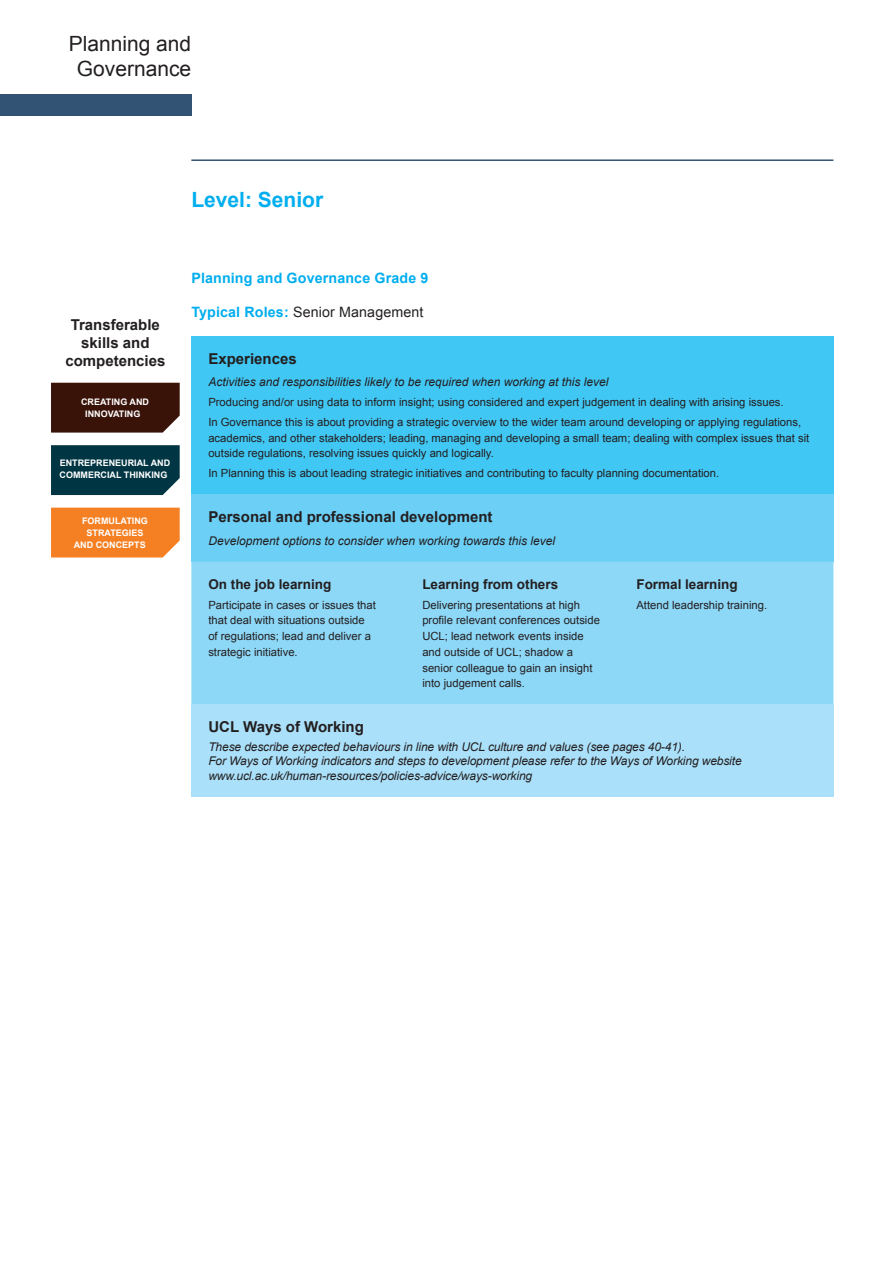
<style>
.page{position:relative;width:893px;height:1263px;background:#fff}
.page>*{position:absolute;margin:0;border:0;box-sizing:border-box;transform-origin:0 0}
.t1{font:21px/25.2px "Arial";color:#231f20;text-align:center}
.t2{font:700 21px "Arial";color:#00aeef}
.t3{font:700 15px/18px "Arial";color:#231f20;text-align:center}
.t4{font:14.25px "Arial";letter-spacing:.01em;color:#231f20}
.t5{font:700 14.25px "Arial";letter-spacing:.01em;color:#00aeef}
.t6{font:700 13.5px "Arial";color:#231f20}
.t7{font:italic 12px/14.4px "Arial";letter-spacing:-.01em;color:#231f20}
.t8{font:11.25px/15.8px "Arial";color:#231f20}
.t9{font:700 9px/12px "Arial";color:#fff;text-align:center}
.s1{font-weight:700;color:#00aeef}
</style>
<div class="page">
<hr style="left:191px;top:159px;width:642px;height:2px;background:#325373">
<div style="left:0;top:95px;width:191px;height:21px;background:#325373"></div>
<div style="left:191px;top:336px;width:642px;height:158px;background:#40c7f4"></div>
<div style="left:191px;top:494px;width:642px;height:68px;background:#6bcff6"></div>
<div style="left:191px;top:562px;width:642px;height:142px;background:#8dd7f7"></div>
<div style="left:191px;top:704px;width:642px;height:93px;background:#aae0f9"></div>
<div style="left:51px;top:508px;width:129px;height:49px;background:#f58023"></div>
<div style="left:51px;top:383px;width:129px;height:50px;background:#391208"></div>
<div style="left:51px;top:445px;width:129px;height:50px;background:#003543"></div>
<h1 class="t1" style="left:69px;top:31px;width:124px">Planning and<br>Governance</h1>
<h1 class="t2" style="left:191px;top:185px;width:133px">Level: Senior</h1>
<h2 class="t3" style="left:65px;top:316px;width:102px">Transferable skills and competencies</h2>
<p class="t9" style="left:81px;top:396px;width:69px">CREATING AND<br>INNOVATING</p>
<p class="t9" style="left:60px;top:457px;width:112px;text-align:left">ENTREPRENEURIAL AND<br>COMMERCIAL THINKING</p>
<p class="t9" style="left:82px;top:515px;width:67px">FORMULATING</p>
<p class="t9" style="left:87px;top:527px;width:58px">STRATEGIES</p>
<p class="t9" style="left:74px;top:539px;width:73px">AND CONCEPTS</p>
<p class="t5" style="left:191px;top:269px;width:239px">Planning and Governance Grade 9</p>
<p class="t4" style="left:191px;top:303px;width:234px"><span class="s1">Typical Roles:</span> Senior Management</p>
<h2 class="t3" style="left:208px;top:350px;width:90px">Experiences</h2>
<p class="t7" style="left:208px;top:375px;width:402px">Activities and responsibilities likely to be required when working at this level</p>
<p class="t8" style="left:208px;top:392px;width:594px;line-height:20px">Producing and/or using data to inform insight; using considered and expert judgement in dealing with arising issues.<br>In Governance this is about providing a strategic overview to the wider team around developing or applying regulations,</p>
<p class="t8" style="left:208px;top:430px;width:602px">academics, and other stakeholders; leading, managing and developing a small team; dealing with complex issues that sit outside regulations, resolving issues quickly and logically.</p>
<p class="t8" style="left:208px;top:466px;width:512px">In Planning this is about leading strategic initiatives and contributing to faculty planning documentation.</p>
<h2 class="t3" style="left:208px;top:509px;width:286px">Personal and professional development</h2>
<p class="t7" style="left:208px;top:533px;width:348px">Development options to consider when working towards this level</p>
<p class="t6" style="left:208px;top:575px;width:125px">On the job learning</p>
<p class="t8" style="left:208px;top:597px;width:169px">Participate in cases or issues that that deal with situations outside of regulations; lead and deliver a strategic initiative.</p>
<p class="t6" style="left:422px;top:575px;width:137px">Learning from others</p>
<p class="t8" style="left:422px;top:597px;width:179px">Delivering presentations at high profile relevant conferences outside<br>UCL; lead network events inside and outside of UCL; shadow a senior colleague to gain an insight into judgement calls.</p>
<p class="t6" style="left:636px;top:575px;width:103px">Formal learning</p>
<p class="t8" style="left:636px;top:597px;width:132px">Attend leadership training.</p>
<h2 class="t3" style="left:208px;top:718px;width:157px">UCL Ways of Working</h2>
<p class="t7" style="left:208px;top:740px;width:535px">These describe expected behaviours in line with UCL culture and values (see pages 40-41).<br>For Ways of Working indicators and steps to development please refer to the Ways of Working website www.ucl.ac.uk/human-resources/policies-advice/ways-working</p>
</div>
